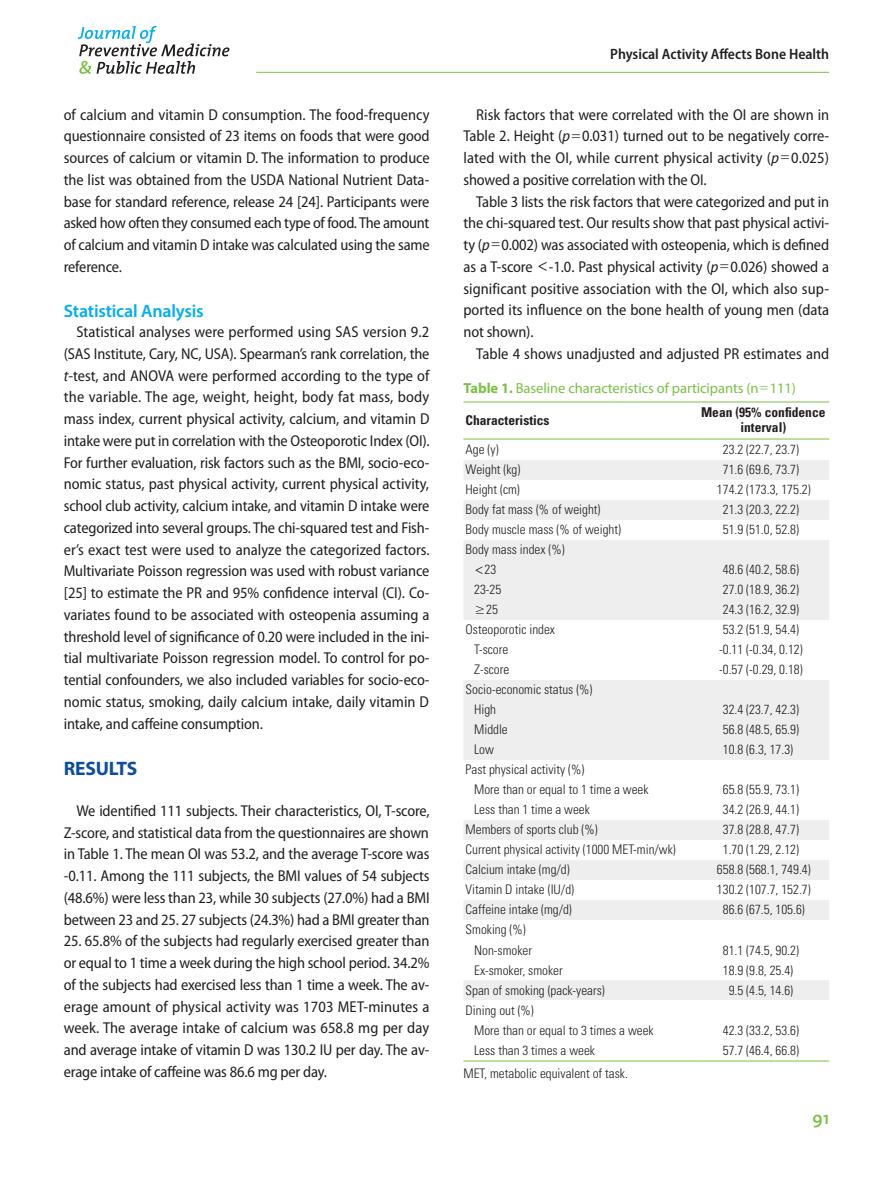
<style>
.page{position:relative;width:893px;height:1191px;background:#fff}
.page>*{position:absolute;margin:0;border:0;box-sizing:border-box;transform-origin:0 0}
.jpmph_대제목{font:700 19.5px "Myriad Pro";letter-spacing:-.01em;color:#0d4da1}
.jpmph_중제목{font:600 18px "Myriad Pro";letter-spacing:-.01em;color:#00aeef}
.t1{font:600 18px "The Mix";color:#79c142}
.jpmph_본문{font:semi-condensed 15.75px/21.8px "Myriad Pro";letter-spacing:-.01em;color:#231f20;text-align:justify}
.jpmph_하시라-제목{font:600 semi-condensed 15px "Myriad Pro";color:#231f20}
.jpmph_표그림캡션{font:14.55px "Myriad Pro";letter-spacing:-.005em;color:#79c142}
.jpmph_표머리{font:700 condensed 13.5px/15px "Univers LT Std";color:#231f20;text-align:center}
.jpmph_표본문{font:300 condensed 13.2px "Univers LT Std";color:#231f20}
.s1{font-style:italic}
.s2{font-family:"Dotum";font-stretch:normal}
.s3{font-weight:700}
.s4{font-family:"Dotum"}
.s5{font-family:"Dotum";font-weight:400;font-stretch:normal}
</style>
<div class="page">
<hr style="left:256px;top:72px;width:573px;height:1px;background:#79c142">
<svg style="left:78px;top:26px;width:152px;height:48px"></svg>
<svg style="left:463px;top:402px;width:366px;height:1px"></svg>
<div style="left:464px;top:460px;width:365px;height:20px;background:#eeeeef"></div>
<svg style="left:464px;top:500px;width:365px;height:500px;fill:#eeeeef"></svg>
<hr style="left:463px;top:1060px;width:234px;height:1px;background:#79c142">
<hr style="left:697px;top:1060px;width:132px;height:1px;background:#79c142">
<hr style="left:463px;top:401px;width:234px;height:1px;background:#79c142">
<hr style="left:697px;top:401px;width:132px;height:1px;background:#79c142">
<hr style="left:463px;top:438px;width:234px;height:1px;background:#79c142">
<hr style="left:697px;top:438px;width:132px;height:1px;background:#79c142">
<p class="jpmph_본문" style="left:64px;top:104px;width:367px">of calcium and vitamin D consumption. The food-frequency questionnaire consisted of 23 items on foods that were good sources of calcium or vitamin D. The information to produce the list was obtained from the USDA National Nutrient Data&shy;base for standard reference, release 24 [24]. Participants were asked how often they consumed each type of food. The amount of calcium and vitamin D intake was calculated using the same reference.</p>
<p class="jpmph_중제목" style="left:64px;top:300px;width:141px">Statistical Analysis</p>
<p class="jpmph_본문" style="left:64px;top:321px;width:368px;text-indent:13px">Statistical analyses were performed using SAS version 9.2 (SAS Institute, Cary, NC, USA). Spearman’s rank correlation, the <span class="s1">t</span>-test, and ANOVA were performed according to the type of the variable. The age, weight, height, body fat mass, body mass index, current physical activity, calcium, and vitamin D intake were put in correlation with the Osteoporotic Index (OI).<br>For further evaluation, risk factors such as the BMI, socio-eco&shy;nomic status, past physical activity, current physical activity, school club activity, calcium intake, and vitamin D intake were categorized into several groups. The chi-squared test and Fish&shy;er’s exact test were used to analyze the categorized factors.<br>Multivariate Poisson regression was used with robust variance [25] to estimate the PR and 95% confidence interval (CI). Co&shy;variates found to be associated with osteopenia assuming a threshold level of significance of 0.20 were included in the ini&shy;tial multivariate Poisson regression model. To control for po&shy;tential confounders, we also included variables for socio-eco&shy;nomic status, smoking, daily calcium intake, daily vitamin D intake, and caffeine consumption.</p>
<p class="jpmph_대제목" style="left:64px;top:756px;width:75px">RESULTS</p>
<p class="jpmph_본문" style="left:64px;top:800px;width:367px;text-indent:13px">We identified 111 subjects. Their characteristics, OI, T-score, Z-score, and statistical data from the questionnaires are shown in Table 1. The mean OI was 53.2, and the average T-score was -0.11. Among the 111 subjects, the BMI values of 54 subjects (48.6%) were less than 23, while 30 subjects (27.0%) had a BMI between 23 and 25. 27 subjects (24.3%) had a BMI greater than</p>
<p class="jpmph_본문" style="left:64px;top:930px;width:367px">25. 65.8% of the subjects had regularly exercised greater than or equal to 1 time a week during the high school period. 34.2% of the subjects had exercised less than 1 time a week. The av&shy;erage amount of physical activity was 1703 MET-minutes a week. The average intake of calcium was 658.8 mg per day and average intake of vitamin D was 130.2 IU per day. The av&shy;erage intake of caffeine was 86.6 mg per day.</p>
<p class="jpmph_하시라-제목" style="left:610px;top:46px;width:220px">Physical Activity Affects Bone Health</p>
<p class="jpmph_본문" style="left:463px;top:104px;width:367px;text-indent:13px">Risk factors that were correlated with the OI are shown in Table 2. Height (<span class="s1">p</span><span class="s2">=</span>0.031) turned out to be negatively corre&shy;lated with the OI, while current physical activity (<span class="s1">p</span><span class="s2">=</span>0.025) showed a positive correlation with the OI.</p>
<p class="jpmph_본문" style="left:463px;top:191px;width:367px;text-indent:13px">Table 3 lists the risk factors that were categorized and put in the chi-squared test. Our results show that past physical activi&shy;ty (<span class="s1">p</span><span class="s2">=</span>0.002) was associated with osteopenia, which is defined as a T-score <span class="s2">&lt;</span>-1.0. Past physical activity (<span class="s1">p</span><span class="s2">=</span>0.026) showed a significant positive association with the OI, which also sup&shy;ported its influence on the bone health of young men (data not shown).</p>
<p class="jpmph_본문" style="left:476px;top:343px;width:354px">Table 4 shows unadjusted and adjusted PR estimates and</p>
<p class="jpmph_표그림캡션" style="left:463px;top:379px;width:334px"><span class="s3">Table 1.</span> Baseline characteristics of participants (n<span class="s4">=</span>111)</p>
<p class="jpmph_표머리" style="left:466px;top:412px;width:85px">Characteristics</p>
<p class="jpmph_표머리" style="left:701px;top:405px;width:126px">Mean (95% confidence interval)</p>
<p class="jpmph_표본문" style="left:466px;top:441px;width:34px">Age (y)</p>
<p class="jpmph_표본문" style="left:723px;top:441px;width:78px">23.2 (22.7, 23.7)</p>
<p class="jpmph_표본문" style="left:466px;top:461px;width:56px">Weight (kg)</p>
<p class="jpmph_표본문" style="left:723px;top:461px;width:78px">71.6 (69.6, 73.7)</p>
<p class="jpmph_표본문" style="left:466px;top:481px;width:56px">Height (cm)</p>
<p class="jpmph_표본문" style="left:717px;top:481px;width:95px">174.2 (173.3, 175.2)</p>
<p class="jpmph_표본문" style="left:466px;top:501px;width:136px">Body fat mass (% of weight)</p>
<p class="jpmph_표본문" style="left:723px;top:501px;width:78px">21.3 (20.3, 22.2)</p>
<p class="jpmph_표본문" style="left:466px;top:521px;width:157px">Body muscle mass (% of weight)</p>
<p class="jpmph_표본문" style="left:723px;top:521px;width:78px">51.9 (51.0, 52.8)</p>
<p class="jpmph_표본문" style="left:466px;top:542px;width:100px">Body mass index (%)</p>
<p class="jpmph_표본문" style="left:475px;top:562px;width:23px"><span class="s5">&lt;</span>23</p>
<p class="jpmph_표본문" style="left:723px;top:562px;width:78px">48.6 (40.2, 58.6)</p>
<p class="jpmph_표본문" style="left:474px;top:582px;width:29px">23-25</p>
<p class="jpmph_표본문" style="left:723px;top:582px;width:78px">27.0 (18.9, 36.2)</p>
<p class="jpmph_표본문" style="left:475px;top:602px;width:25px"><span class="s5">≥</span>25</p>
<p class="jpmph_표본문" style="left:723px;top:602px;width:78px">24.3 (16.2, 32.9)</p>
<p class="jpmph_표본문" style="left:466px;top:622px;width:91px">Osteoporotic index</p>
<p class="jpmph_표본문" style="left:723px;top:622px;width:78px">53.2 (51.9, 54.4)</p>
<p class="jpmph_표본문" style="left:474px;top:642px;width:36px">T-score</p>
<p class="jpmph_표본문" style="left:719px;top:642px;width:85px">-0.11 (-0.34, 0.12)</p>
<p class="jpmph_표본문" style="left:474px;top:662px;width:37px">Z-score</p>
<p class="jpmph_표본문" style="left:719px;top:662px;width:85px">-0.57 (-0.29, 0.18)</p>
<p class="jpmph_표본문" style="left:466px;top:682px;width:128px">Socio-economic status (%)</p>
<p class="jpmph_표본문" style="left:474px;top:702px;width:23px">High</p>
<p class="jpmph_표본문" style="left:723px;top:702px;width:78px">32.4 (23.7, 42.3)</p>
<p class="jpmph_표본문" style="left:474px;top:722px;width:35px">Middle</p>
<p class="jpmph_표본문" style="left:723px;top:722px;width:78px">56.8 (48.5, 65.9)</p>
<p class="jpmph_표본문" style="left:474px;top:742px;width:21px">Low</p>
<p class="jpmph_표본문" style="left:723px;top:742px;width:72px">10.8 (6.3, 17.3)</p>
<p class="jpmph_표본문" style="left:466px;top:762px;width:120px">Past physical activity (%)</p>
<p class="jpmph_표본문" style="left:474px;top:782px;width:176px">More than or equal to 1 time a week</p>
<p class="jpmph_표본문" style="left:723px;top:782px;width:78px">65.8 (55.9, 73.1)</p>
<p class="jpmph_표본문" style="left:474px;top:802px;width:117px">Less than 1 time a week</p>
<p class="jpmph_표본문" style="left:723px;top:802px;width:78px">34.2 (26.9, 44.1)</p>
<p class="jpmph_표본문" style="left:466px;top:822px;width:133px">Members of sports club (%)</p>
<p class="jpmph_표본문" style="left:723px;top:822px;width:78px">37.8 (28.8, 47.7)</p>
<p class="jpmph_표본문" style="left:466px;top:842px;width:212px">Current physical activity (1000 MET-min/wk)</p>
<p class="jpmph_표본문" style="left:723px;top:842px;width:78px">1.70 (1.29, 2.12)</p>
<p class="jpmph_표본문" style="left:466px;top:862px;width:106px">Calcium intake (mg/d)</p>
<p class="jpmph_표본문" style="left:717px;top:862px;width:95px">658.8 (568.1, 749.4)</p>
<p class="jpmph_표본문" style="left:466px;top:882px;width:110px">Vitamin D intake (IU/d)</p>
<p class="jpmph_표본문" style="left:717px;top:882px;width:95px">130.2 (107.7, 152.7)</p>
<p class="jpmph_표본문" style="left:466px;top:902px;width:108px">Caffeine intake (mg/d)</p>
<p class="jpmph_표본문" style="left:723px;top:902px;width:84px">86.6 (67.5, 105.6)</p>
<p class="jpmph_표본문" style="left:466px;top:922px;width:62px">Smoking (%)</p>
<p class="jpmph_표본문" style="left:474px;top:942px;width:59px">Non-smoker</p>
<p class="jpmph_표본문" style="left:723px;top:942px;width:78px">81.1 (74.5, 90.2)</p>
<p class="jpmph_표본문" style="left:474px;top:962px;width:90px">Ex-smoker, smoker</p>
<p class="jpmph_표본문" style="left:723px;top:962px;width:72px">18.9 (9.8, 25.4)</p>
<p class="jpmph_표본문" style="left:466px;top:982px;width:141px">Span of smoking (pack-years)</p>
<p class="jpmph_표본문" style="left:729px;top:982px;width:66px">9.5 (4.5, 14.6)</p>
<p class="jpmph_표본문" style="left:466px;top:1002px;width:70px">Dining out (%)</p>
<p class="jpmph_표본문" style="left:474px;top:1022px;width:181px">More than or equal to 3 times a week</p>
<p class="jpmph_표본문" style="left:723px;top:1022px;width:78px">42.3 (33.2, 53.6)</p>
<p class="jpmph_표본문" style="left:474px;top:1042px;width:122px">Less than 3 times a week</p>
<p class="jpmph_표본문" style="left:723px;top:1042px;width:78px">57.7 (46.4, 66.8)</p>
<p class="jpmph_표본문" style="left:463px;top:1065px;width:166px">MET, metabolic equivalent of task.</p>
<p class="t1" style="left:813px;top:1103px;width:18px">91</p>
</div>
